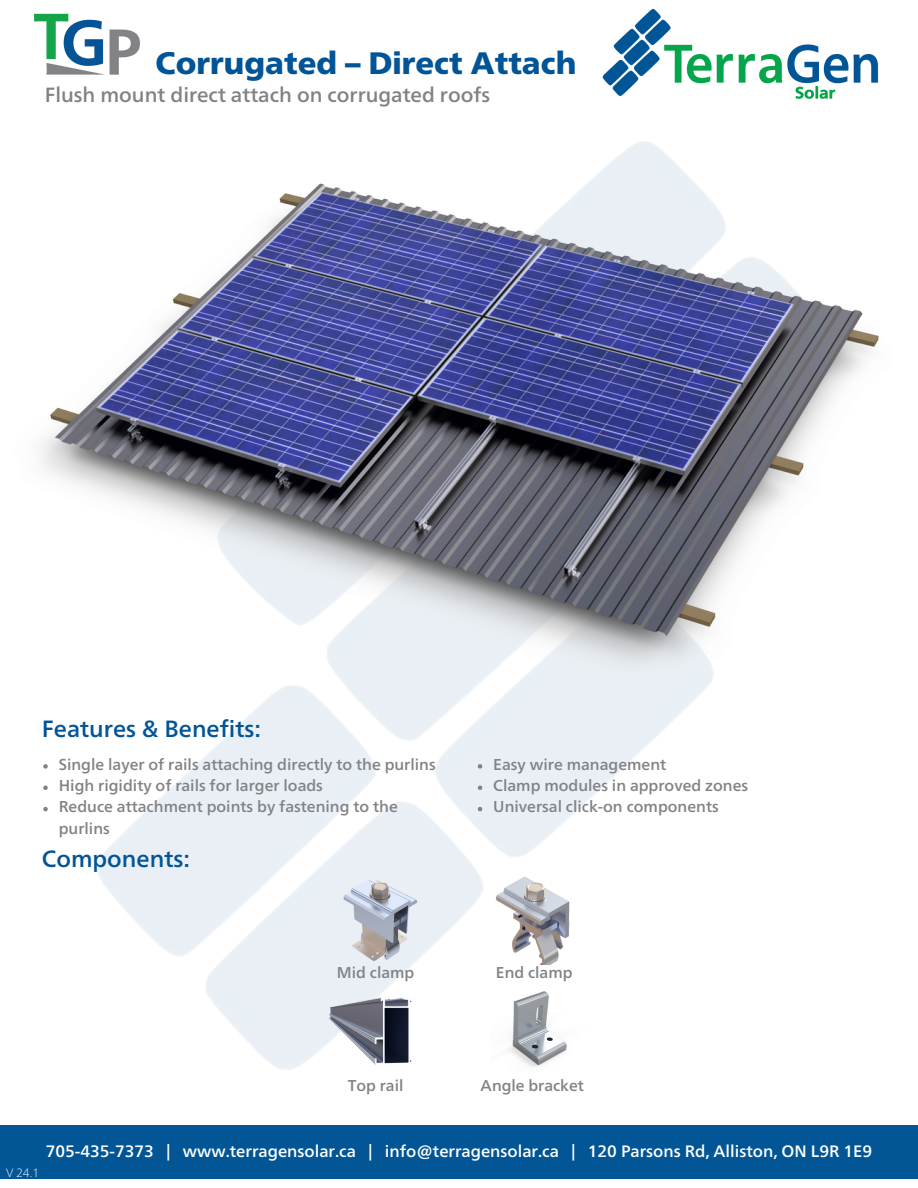
<style>
.page{position:relative;width:918px;height:1188px;background:#fff}
.page>*{position:absolute;margin:0;border:0;box-sizing:border-box;transform-origin:0 0}
.t1{font:900 31.05px "Frutiger Neue LT";color:#015496}
.t2{font:500 23.55px "Frutiger Neue LT";color:#015496}
.t3{font:500 20.55px "Frutiger Neue LT";color:#818286}
.t4{font:500 16.5px "Frutiger Neue LT";color:#fff}
.t5{font:500 15.75px/21.3px "Frutiger Neue LT";color:#818286}
.t6{font:100 12px "Frutiger Neue LT";color:#fff}
</style>
<div class="page">
<img style="left:602px;top:8px;width:277px;height:91px">
<div style="left:0;top:1125px;width:918px;height:54px;background:#025696"></div>
<img style="left:27px;top:141px;width:855px;height:596px">
<img style="left:461px;top:866px;width:109px;height:99px">
<img style="left:316px;top:979px;width:97px;height:86px">
<img style="left:316px;top:868px;width:127px;height:102px">
<img style="left:34px;top:13px;width:106px;height:62px">
<img style="left:492px;top:991px;width:80px;height:80px">
<svg style="left:478px;top:764px;width:4px;height:5px"></svg>
<svg style="left:478px;top:785px;width:4px;height:5px"></svg>
<svg style="left:478px;top:807px;width:4px;height:4px"></svg>
<svg style="left:43px;top:764px;width:5px;height:5px"></svg>
<svg style="left:43px;top:785px;width:5px;height:5px"></svg>
<svg style="left:43px;top:807px;width:5px;height:4px"></svg>
<h4 class="t1" style="left:156px;top:49px;width:422px">Corrugated – Direct Attach</h4>
<h1 class="t3" style="left:45px;top:85px;width:447px">Flush mount direct attach on corrugated roofs</h1>
<p class="t2" style="left:42px;top:719px;width:221px">Features &amp; Benefits:</p>
<h4 class="t5" style="left:59px;top:754px;width:378px">Single layer of rails attaching directly to the purlins</h4>
<p class="t5" style="left:59px;top:776px;width:266px">High rigidity of rails for larger loads</p>
<h4 class="t5" style="left:59px;top:797px;width:341px">Reduce attachment points by fastening to the purlins</h4>
<p class="t2" style="left:42px;top:848px;width:150px">Components:</p>
<p class="t5" style="left:493px;top:754px;width:174px">Easy wire management</p>
<p class="t5" style="left:493px;top:776px;width:256px">Clamp modules in approved zones</p>
<p class="t5" style="left:493px;top:797px;width:227px">Universal click-on components</p>
<p class="t5" style="left:337px;top:963px;width:79px">Mid clamp</p>
<p class="t5" style="left:496px;top:963px;width:78px">End clamp</p>
<h3 class="t5" style="left:348px;top:1075px;width:57px">Top rail</h3>
<h4 class="t5" style="left:481px;top:1075px;width:105px">Angle bracket</h4>
<h4 class="t6" style="left:6px;top:1168px;width:35px">V 24.1</h4>
<p class="t4" style="left:46px;top:1143px;width:828px">705-435-7373 | www.terragensolar.ca | info@terragensolar.ca | 120 Parsons Rd, Alliston, ON L9R 1E9</p>
</div>
